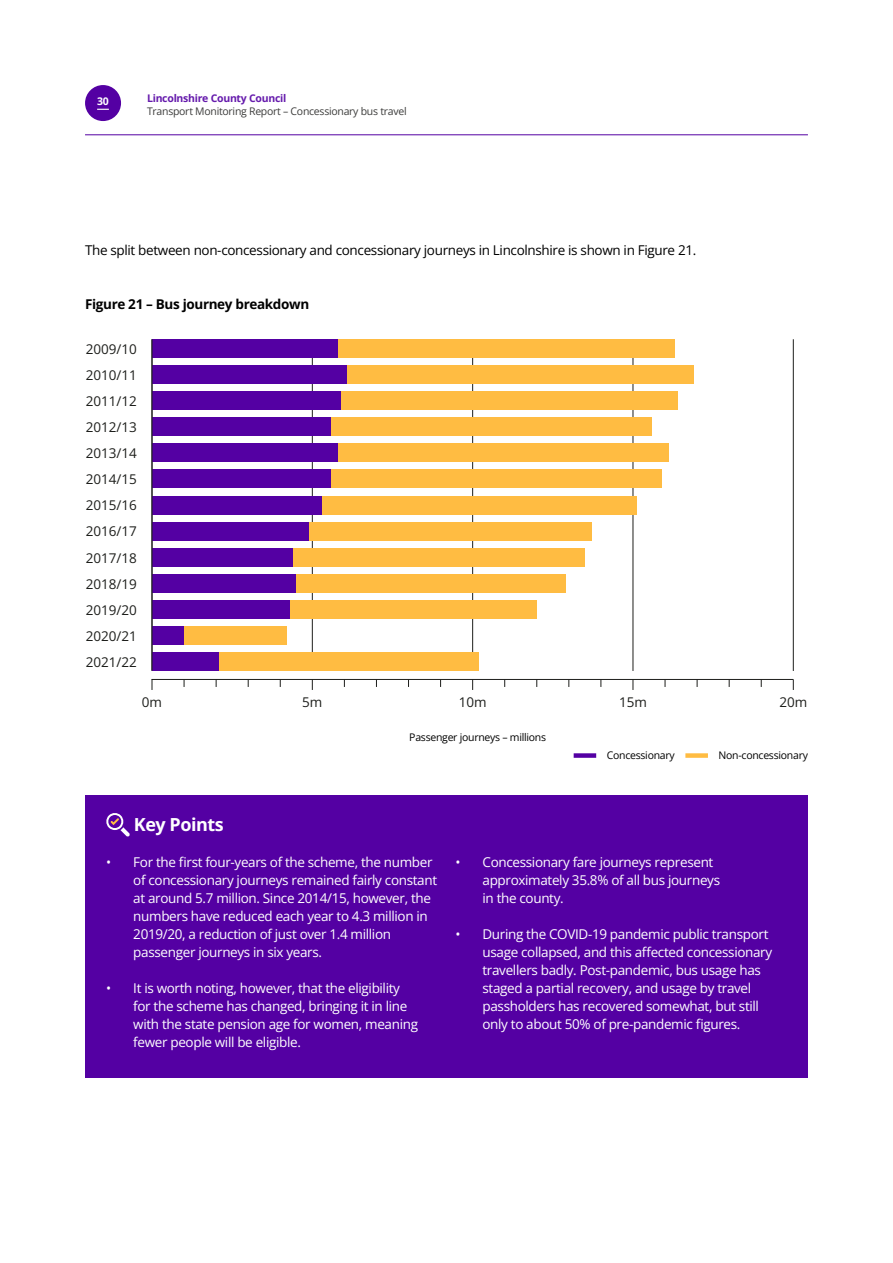
<style>
.page{position:relative;width:893px;height:1263px;background:#fff}
.page>*{position:absolute;margin:0;border:0;box-sizing:border-box;transform-origin:0 0}
.t1{font:700 18px "Open Sans";letter-spacing:-.025em;color:#fff}
.t2{font:13.5px/18px "Open Sans";letter-spacing:-.025em;color:#fff}
.t3{font:13.5px/26.1px "Open Sans Regular 3";color:#1d1e1b;text-align:justify}
.t4{font:13.5px "Open Sans";letter-spacing:-.025em;color:#000}
.t5{font:700 13.5px "Open Sans";letter-spacing:-.025em;color:#000}
.t6{font:10.5px "Open Sans Regular 2";letter-spacing:-.025em;color:#3c3c3b}
.t7{font:10.5px "Open Sans";letter-spacing:-.025em;color:#000}
.t8{font:700 10.5px "Open Sans";letter-spacing:-.025em;color:#651aac}
.t9{font:10.5px "Open Sans Regular 2";letter-spacing:-.025em;color:#000}
.t10{font:700 10.5px "Open Sans";color:#fff}
.s1{font-family:"Open Sans Regular 2"}
</style>
<div class="page">
<div style="left:574px;top:753px;width:22px;height:5px;background:#5400a3"></div>
<div style="left:685px;top:753px;width:23px;height:5px;background:#ffbc42"></div>
<div style="left:85px;top:85px;width:36px;height:36px;background:#5400a3;border-radius:50%"></div>
<hr style="left:85px;top:134px;width:723px;height:1px;background:#5400a3">
<div style="left:85px;top:795px;width:723px;height:282px;background:#5400a3"></div>
<svg style="left:97px;top:109px;width:12px;height:1px"></svg>
<hr style="left:312px;top:339px;width:1px;height:332px;background:#1d1e1b">
<hr style="left:472px;top:339px;width:1px;height:332px;background:#1d1e1b">
<hr style="left:633px;top:339px;width:1px;height:332px;background:#1d1e1b">
<hr style="left:793px;top:339px;width:1px;height:332px;background:#1d1e1b">
<div style="left:152px;top:339px;width:186px;height:19px;background:#5400a3"></div>
<div style="left:338px;top:339px;width:337px;height:19px;background:#ffbc42"></div>
<div style="left:152px;top:365px;width:196px;height:19px;background:#5400a3"></div>
<div style="left:348px;top:365px;width:346px;height:19px;background:#ffbc42"></div>
<div style="left:152px;top:391px;width:189px;height:19px;background:#5400a3"></div>
<div style="left:341px;top:391px;width:337px;height:19px;background:#ffbc42"></div>
<div style="left:152px;top:418px;width:180px;height:18px;background:#5400a3"></div>
<div style="left:332px;top:418px;width:320px;height:18px;background:#ffbc42"></div>
<div style="left:152px;top:444px;width:186px;height:18px;background:#5400a3"></div>
<div style="left:338px;top:444px;width:330px;height:18px;background:#ffbc42"></div>
<div style="left:152px;top:470px;width:180px;height:18px;background:#5400a3"></div>
<div style="left:332px;top:470px;width:330px;height:18px;background:#ffbc42"></div>
<div style="left:152px;top:496px;width:170px;height:18px;background:#5400a3"></div>
<div style="left:322px;top:496px;width:314px;height:18px;background:#ffbc42"></div>
<div style="left:152px;top:522px;width:157px;height:18px;background:#5400a3"></div>
<div style="left:309px;top:522px;width:282px;height:18px;background:#ffbc42"></div>
<div style="left:152px;top:548px;width:141px;height:18px;background:#5400a3"></div>
<div style="left:293px;top:548px;width:292px;height:18px;background:#ffbc42"></div>
<div style="left:152px;top:574px;width:144px;height:19px;background:#5400a3"></div>
<div style="left:296px;top:574px;width:270px;height:19px;background:#ffbc42"></div>
<div style="left:152px;top:600px;width:138px;height:19px;background:#5400a3"></div>
<div style="left:290px;top:600px;width:247px;height:19px;background:#ffbc42"></div>
<div style="left:152px;top:626px;width:32px;height:19px;background:#5400a3"></div>
<div style="left:184px;top:626px;width:103px;height:19px;background:#ffbc42"></div>
<div style="left:152px;top:653px;width:67px;height:18px;background:#5400a3"></div>
<div style="left:219px;top:653px;width:260px;height:18px;background:#ffbc42"></div>
<hr style="left:152px;top:679px;width:641px;height:1px;background:#1d1e1b">
<hr style="left:152px;top:339px;width:1px;height:331px;background:#1d1e1b">
<svg style="left:106px;top:813px;width:24px;height:24px"></svg>
<p class="t10" style="left:97px;top:94px;width:13px">30</p>
<p class="t8" style="left:147px;top:91px;width:141px">Lincolnshire County Council</p>
<p class="t6" style="left:147px;top:104px;width:261px">Transport Monitoring Report – Concessionary bus travel</p>
<p class="t4" style="left:85px;top:241px;width:613px">The split between non-concessionary and concessionary journeys in Lincolnshire is shown in Figure 21.</p>
<p class="t5" style="left:85px;top:295px;width:226px">Figure 21 – Bus journey breakdown</p>
<p class="t3" style="left:86px;top:335px;width:53px">2009/10<br>2010/11<br>2011/12<br>2012/13<br>2013/14<br>2014/15<br>2015/16<br>2016/17<br>2017/18<br>2018/19<br>2019/20<br>2020/21<br>2021/22</p>
<p class="t3" style="left:142px;top:689px;width:22px">0m</p>
<p class="t3" style="left:302px;top:689px;width:22px">5m</p>
<p class="t3" style="left:459px;top:689px;width:29px">10m</p>
<p class="t3" style="left:619px;top:689px;width:29px">15m</p>
<p class="t3" style="left:779px;top:689px;width:29px">20m</p>
<p class="t7" style="left:409px;top:730px;width:138px">Passenger journeys – millions</p>
<p class="t9" style="left:607px;top:748px;width:69px">Concessionary</p>
<p class="t7" style="left:719px;top:748px;width:91px">Non-concessionary</p>
<p class="t1" style="left:134px;top:812px;width:91px">Key Points</p>
<p class="t2" style="left:133px;top:853px;width:305px;text-indent:-27px"><span class="s1">•</span> For the first four-years of the scheme, the number of concessionary journeys remained fairly constant at around 5.7 million. Since 2014/15, however, the numbers have reduced each year to 4.3 million in 2019/20, a reduction of just over 1.4 million passenger journeys in six years.</p>
<p class="t2" style="left:133px;top:979px;width:286px;text-indent:-27px"><span class="s1">•</span> It is worth noting, however, that the eligibility for the scheme has changed, bringing it in line with the state pension age for women, meaning fewer people will be eligible.</p>
<p class="t2" style="left:482px;top:853px;width:239px;text-indent:-27px"><span class="s1">• Concessionary fare journeys represent </span>approximately 35.8% of all bus journeys in the county.</p>
<p class="t2" style="left:482px;top:925px;width:291px;text-indent:-27px"><span class="s1">•</span> During the COVID-19 pandemic public transport usage collapsed, and this affected concessionary travellers badly. Post-pandemic, bus usage has staged a partial recovery, and usage by travel passholders has recovered somewhat, but still only to about 50% of pre-pandemic figures.</p>
</div>
